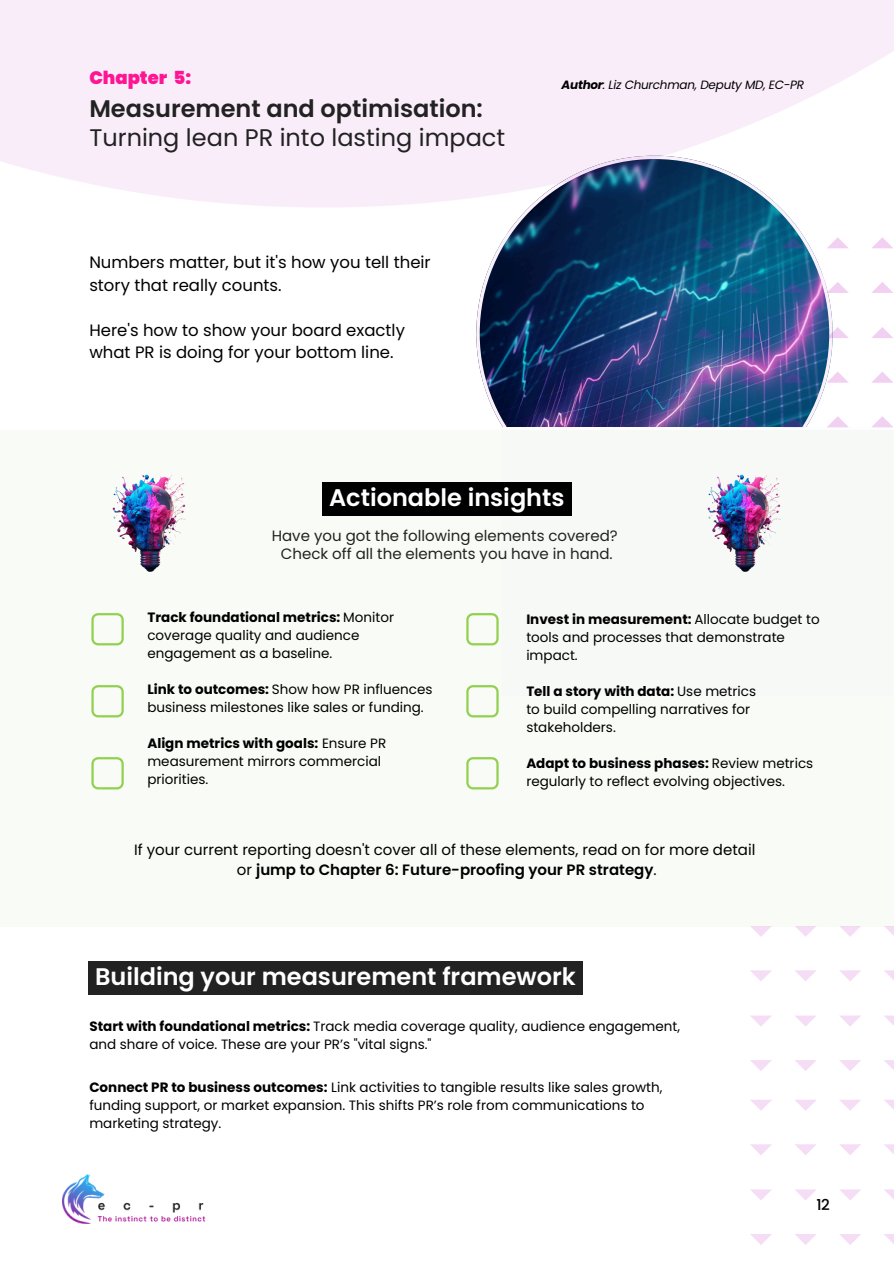
<style>
.page{position:relative;width:894px;height:1264px;background:#fff}
.page>*{position:absolute;margin:0;border:0;box-sizing:border-box;transform-origin:0 0}
.t1{font:24px/28.2px "Poppins";color:#222}
.t2{font:600 24px "Poppins";color:#fff}
.t3{font:900 18px "Poppins";color:#ff1593}
.t4{font:16.5px/22.5px "Poppins";color:#000}
.t5{font:15px/20.2px "Poppins";color:#000;text-align:center}
.t6{font:15px/18px "Poppins";color:#222;text-align:center}
.t7{font:500 15px "Poppins";color:#000}
.t8{font:13.5px/18px "Poppins";color:#000}
.t9{font:italic 12px "Poppins";letter-spacing:-.02em;color:#000}
.s1{font-weight:600}
.s2{font-weight:700}
</style>
<div class="page">
<img style="left:62px;top:1174px;width:143px;height:49px">
<img style="left:476px;top:208px;width:355px;height:219px">
<div style="left:0;top:430px;width:893px;height:496px;background:#f9fcf6"></div>
<svg style="left:0;top:0;width:893px;height:208px;fill:#f9edf9"></svg>
<img style="left:707px;top:474px;width:74px;height:98px">
<img style="left:112px;top:474px;width:74px;height:98px">
<svg style="left:884px;top:1060px;width:9px;height:9px"></svg>
<svg style="left:884px;top:1015px;width:9px;height:10px"></svg>
<svg style="left:884px;top:970px;width:9px;height:9px"></svg>
<svg style="left:884px;top:926px;width:9px;height:9px"></svg>
<svg style="left:839px;top:1060px;width:22px;height:11px"></svg>
<svg style="left:839px;top:1015px;width:22px;height:11px"></svg>
<svg style="left:839px;top:970px;width:22px;height:11px"></svg>
<svg style="left:839px;top:926px;width:22px;height:10px"></svg>
<svg style="left:795px;top:1060px;width:21px;height:11px"></svg>
<svg style="left:795px;top:1015px;width:21px;height:11px"></svg>
<svg style="left:795px;top:970px;width:21px;height:11px"></svg>
<svg style="left:795px;top:926px;width:21px;height:10px"></svg>
<svg style="left:750px;top:1060px;width:21px;height:11px"></svg>
<svg style="left:750px;top:1015px;width:21px;height:11px"></svg>
<svg style="left:750px;top:970px;width:21px;height:11px"></svg>
<svg style="left:750px;top:926px;width:21px;height:10px"></svg>
<div style="left:322px;top:482px;width:249px;height:34px;background:#000"></div>
<div style="left:88px;top:960px;width:494px;height:34px;background:#222"></div>
<svg style="left:884px;top:1234px;width:9px;height:9px"></svg>
<svg style="left:884px;top:1189px;width:9px;height:9px"></svg>
<svg style="left:884px;top:1144px;width:9px;height:9px"></svg>
<svg style="left:884px;top:1100px;width:9px;height:9px"></svg>
<svg style="left:839px;top:1234px;width:22px;height:11px"></svg>
<svg style="left:839px;top:1189px;width:22px;height:11px"></svg>
<svg style="left:839px;top:1144px;width:22px;height:11px"></svg>
<svg style="left:840px;top:1100px;width:21px;height:10px"></svg>
<svg style="left:795px;top:1234px;width:21px;height:11px"></svg>
<svg style="left:795px;top:1189px;width:21px;height:11px"></svg>
<svg style="left:795px;top:1144px;width:21px;height:11px"></svg>
<svg style="left:795px;top:1100px;width:21px;height:10px"></svg>
<svg style="left:750px;top:1234px;width:21px;height:11px"></svg>
<svg style="left:750px;top:1189px;width:21px;height:11px"></svg>
<svg style="left:750px;top:1144px;width:21px;height:11px"></svg>
<svg style="left:750px;top:1100px;width:21px;height:10px"></svg>
<svg style="left:692px;top:237px;width:23px;height:11px"></svg>
<svg style="left:692px;top:282px;width:23px;height:11px"></svg>
<svg style="left:692px;top:327px;width:23px;height:11px"></svg>
<svg style="left:692px;top:371px;width:23px;height:12px"></svg>
<svg style="left:692px;top:416px;width:23px;height:11px"></svg>
<svg style="left:737px;top:237px;width:22px;height:11px"></svg>
<svg style="left:737px;top:282px;width:22px;height:11px"></svg>
<svg style="left:737px;top:327px;width:22px;height:11px"></svg>
<svg style="left:737px;top:371px;width:22px;height:12px"></svg>
<svg style="left:737px;top:416px;width:22px;height:11px"></svg>
<svg style="left:781px;top:237px;width:23px;height:11px"></svg>
<svg style="left:781px;top:282px;width:23px;height:11px"></svg>
<svg style="left:781px;top:327px;width:23px;height:11px"></svg>
<svg style="left:781px;top:371px;width:23px;height:12px"></svg>
<svg style="left:781px;top:416px;width:23px;height:11px"></svg>
<svg style="left:826px;top:237px;width:22px;height:11px"></svg>
<svg style="left:826px;top:282px;width:22px;height:11px"></svg>
<svg style="left:826px;top:327px;width:22px;height:11px"></svg>
<svg style="left:826px;top:371px;width:22px;height:12px"></svg>
<svg style="left:826px;top:416px;width:22px;height:11px"></svg>
<svg style="left:872px;top:237px;width:20px;height:11px"></svg>
<svg style="left:871px;top:282px;width:21px;height:11px"></svg>
<svg style="left:872px;top:327px;width:20px;height:11px"></svg>
<svg style="left:871px;top:372px;width:21px;height:11px"></svg>
<svg style="left:872px;top:416px;width:20px;height:11px"></svg>
<svg style="left:91px;top:613px;width:33px;height:32px"></svg>
<svg style="left:91px;top:685px;width:33px;height:32px"></svg>
<svg style="left:91px;top:757px;width:33px;height:32px"></svg>
<svg style="left:466px;top:613px;width:32px;height:32px"></svg>
<svg style="left:466px;top:685px;width:32px;height:32px"></svg>
<svg style="left:466px;top:757px;width:32px;height:32px"></svg>
<p class="t3" style="left:89px;top:65px;width:103px">Chapter 5:</p>
<h2 class="t1" style="left:89px;top:95px;width:417px"><span class="s1">Measurement and optimisation:<br></span>Turning lean PR into lasting impact</h2>
<h1 class="t4" style="left:89px;top:251px;width:343px">Numbers matter, but it's how you tell their story that really counts.</h1>
<h5 class="t4" style="left:89px;top:319px;width:317px">Here's how to show your board exactly what PR is doing for your bottom line.</h5>
<p class="t9" style="left:561px;top:76px;width:244px"><span class="s2">Author</span>: Liz Churchman, Deputy MD, EC-PR</p>
<h6 class="t2" style="left:329px;top:481px;width:237px">Actionable insights</h6>
<p class="t6" style="left:272px;top:527px;width:347px">Have you got the following elements covered?<br>Check off all the elements you have in hand.</p>
<p class="t8" style="left:147px;top:608px;width:248px"><span class="s2">Track foundational metrics:</span> Monitor coverage quality and audience engagement as a baseline.</p>
<h4 class="t8" style="left:147px;top:680px;width:286px"><span class="s2">Link to outcomes:</span> Show how PR influences business milestones like sales or funding.</h4>
<h4 class="t8" style="left:147px;top:734px;width:240px"><span class="s2">Align metrics with goals:</span> Ensure PR measurement mirrors commercial priorities.</h4>
<p class="t8" style="left:526px;top:610px;width:295px"><span class="s2">Invest in measurement:</span> Allocate budget to tools and processes that demonstrate impact.</p>
<h6 class="t8" style="left:526px;top:682px;width:231px"><span class="s2">Tell a story with data:</span> Use metrics to build compelling narratives for stakeholders.</h6>
<h6 class="t8" style="left:526px;top:754px;width:288px"><span class="s2">Adapt to business phases:</span> Review metrics regularly to reflect evolving objectives.</h6>
<h6 class="t5" style="left:134px;top:839px;width:622px">If your current reporting doesn't cover all of these elements, read on for more detail or <span class="s1">jump to Chapter 6: Future-proofing your PR strategy</span>.</h6>
<p class="t2" style="left:95px;top:959px;width:482px">Building your measurement framework</p>
<h5 class="t8" style="left:89px;top:1017px;width:592px"><span class="s2">Start with foundational metrics:</span> Track media coverage quality, audience engagement, and share of voice. These are your PR’s "vital signs."</h5>
<h1 class="t8" style="left:89px;top:1077px;width:574px"><span class="s2">Connect PR to business outcomes:</span> Link activities to tangible results like sales growth, funding support, or market expansion. This shifts PR’s role from communications to marketing strategy.</h1>
<p class="t7" style="left:816px;top:1193px;width:15px">12</p>
</div>
